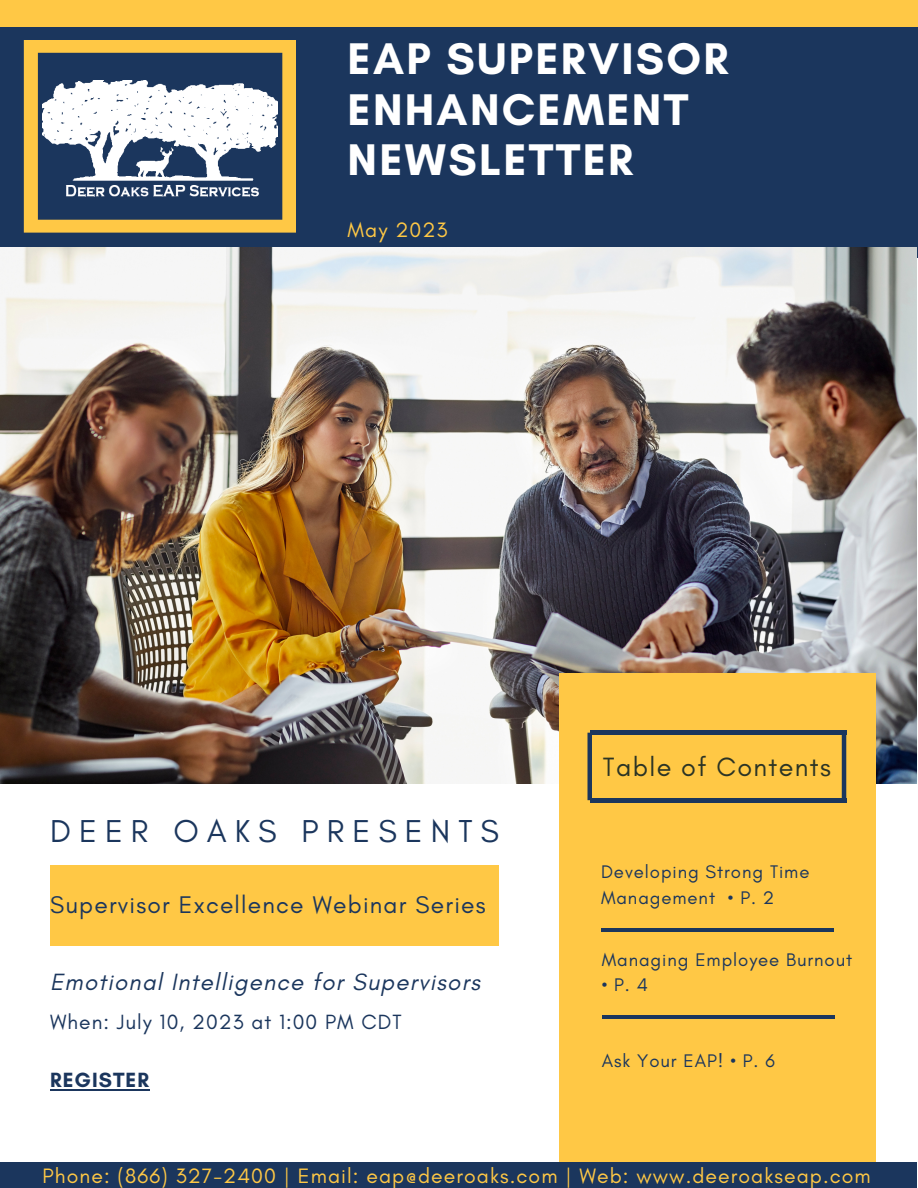
<style>
.page{position:relative;width:918px;height:1188px;background:#fff}
.page>*{position:absolute;margin:0;border:0;box-sizing:border-box;transform-origin:0 0}
.t1{font:700 45.15px/50.7px "Glacial Indifference";letter-spacing:.05em;color:#fff}
.t2{font:32.25px "Glacial Indifference";letter-spacing:.25em;color:#1b365d}
.t3{font:26.85px "Glacial Indifference";letter-spacing:.05em;color:#2b3425}
.t4{font:24.6px "Glacial Indifference";letter-spacing:.05em;color:#1b365d}
.t5{font:italic 24px "Glacial Indifference";letter-spacing:.05em;color:#1b365d}
.t6{font:21.3px "Glacial Indifference";letter-spacing:.05em;color:#ffc845}
.t7{font:21px "Glacial Indifference";letter-spacing:.05em;color:#1b365d}
.t8{font:700 21px "Glacial Indifference";letter-spacing:.05em;color:#1b365d}
.t9{font:18.6px/25.8px "Glacial Indifference";letter-spacing:.05em;color:#1b365d}
</style>
<div class="page">
<div style="left:0;top:25px;width:918px;height:232px;background:#1b365d"></div>
<img style="left:0;top:248px;width:917px;height:535px">
<svg style="left:24px;top:40px;width:272px;height:193px;fill:#ffc845"></svg>
<div style="left:560px;top:673px;width:316px;height:515px;background:#ffc845"></div>
<hr style="left:601px;top:928px;width:233px;height:4px;background:#1b365d">
<hr style="left:602px;top:1015px;width:233px;height:4px;background:#1b365d">
<div style="left:0;top:0;width:918px;height:26px;background:#ffc845"></div>
<div style="left:0;top:1162px;width:917px;height:26px;background:#1b365d"></div>
<div style="left:50px;top:865px;width:449px;height:80px;background:#ffc845"></div>
<img style="left:43px;top:81px;width:235px;height:131px">
<hr style="left:590px;top:799px;width:256px;height:3px;background:#1b365d">
<hr style="left:590px;top:731px;width:256px;height:3px;background:#1b365d">
<hr style="left:588px;top:733px;width:4px;height:67px;background:#1b365d">
<hr style="left:842px;top:734px;width:4px;height:68px;background:#1b365d">
<hr style="left:50px;top:1089px;width:100px;height:2px;background:#1b365d">
<h1 class="t1" style="left:348px;top:33px;width:382px">EAP SUPERVISOR<br>ENHANCEMENT<br>NEWSLETTER</h1>
<p class="t6" style="left:348px;top:217px;width:101px">May 2023</p>
<h2 class="t2" style="left:50px;top:812px;width:451px">DEER OAKS PRESENTS</h2>
<h3 class="t4" style="left:50px;top:889px;width:437px">Supervisor Excellence Webinar Series</h3>
<p class="t5" style="left:50px;top:967px;width:431px">Emotional Intelligence for Supervisors</p>
<p class="t7" style="left:50px;top:1009px;width:353px">When: July 10, 2023 at 1:00 PM CDT</p>
<p class="t8" style="left:50px;top:1067px;width:100px">REGISTER</p>
<h3 class="t3" style="left:603px;top:750px;width:230px">Table of Contents</h3>
<p class="t9" style="left:601px;top:859px;width:210px">Developing Strong Time<br>Management • P. 2</p>
<p class="t9" style="left:602px;top:946px;width:252px">Managing Employee Burnout</p>
<p class="t9" style="left:602px;top:972px;width:48px">• P. 4</p>
<p class="t9" style="left:602px;top:1048px;width:175px">Ask Your EAP! • P. 6</p>
<p class="t6" style="left:43px;top:1162px;width:830px">Phone: (866) 327-2400 | Email: eap@deeroaks.com | Web: www.deeroakseap.com</p>
</div>
